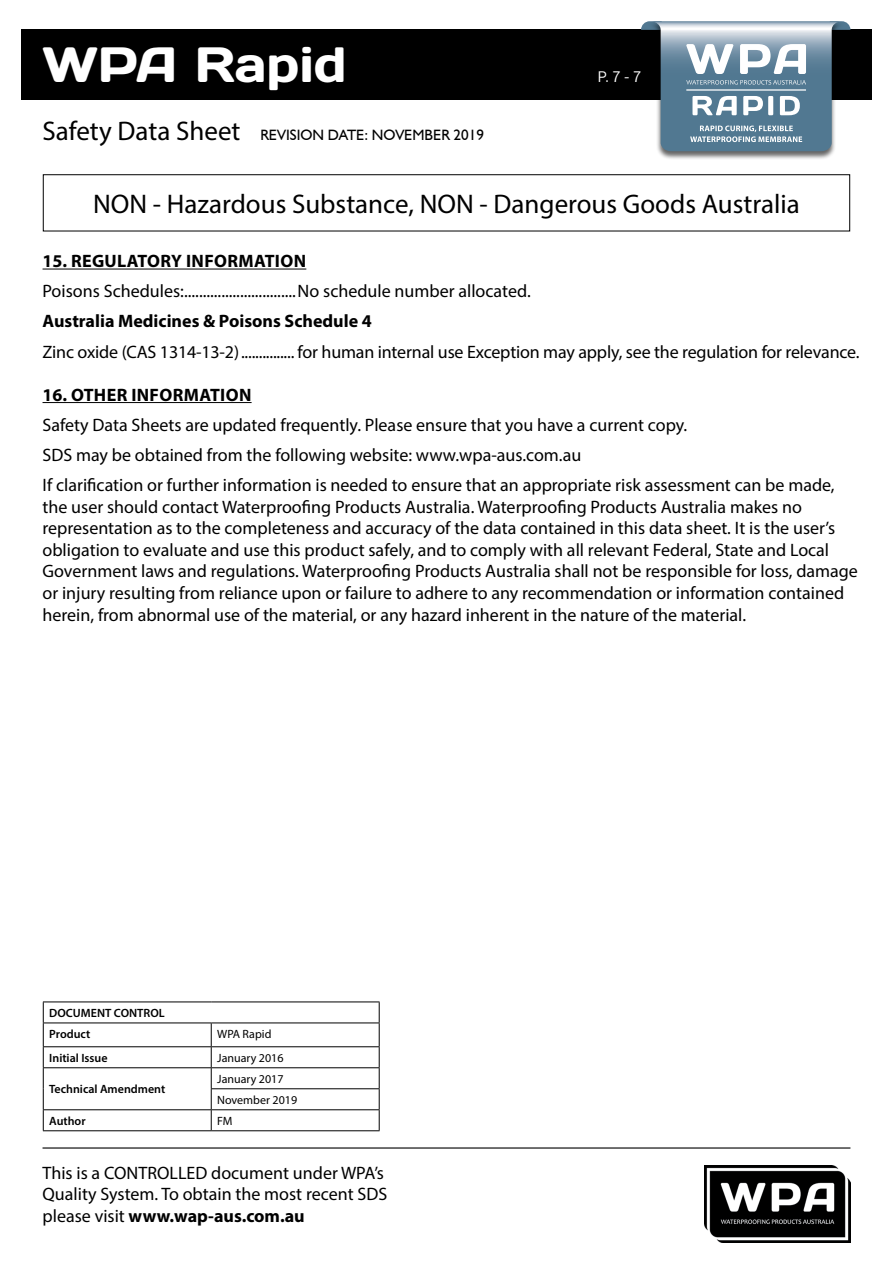
<style>
.page{position:relative;width:893px;height:1263px;background:#fff}
.page>*{position:absolute;margin:0;border:0;box-sizing:border-box;transform-origin:0 0}
.t1{font:49.5px "Days";color:#fff}
.t2{font:27px "Myriad Pro";color:#000}
.t3{font:18px/21.6px "Myriad Pro";color:#000}
.t4{font:700 18px "Myriad Pro";letter-spacing:.02em;color:#000}
.t5{font:700 18px "Myriad Pro";color:#000}
.t6{font:15px "Humanist 521 BT";color:#000}
.t7{font:15px "Flama";color:#fff}
.t8{font:600 12px/21px "Myriad Pro";color:#000}
.t9{font:12px/21px "Myriad Pro";color:#000}
.s1{font-family:"Myriad Pro";font-size:27px}
.s2{font-weight:700}
</style>
<div class="page">
<div style="left:21px;top:30px;width:851px;height:70px;background:#000"></div>
<hr style="left:43px;top:1147px;width:807px;height:1px;background:#000">
<img style="left:704px;top:1165px;width:146px;height:77px">
<div style="left:43px;top:174px;width:807px;height:57px;border:1px solid #000"></div>
<div style="left:647px;top:21px;width:198px;height:139px;background:#000;opacity:.6"></div>
<svg style="left:641px;top:21px;width:209px;height:130px"></svg>
<hr style="left:43px;top:1001px;width:168px;height:1px;background:#000">
<hr style="left:211px;top:1001px;width:169px;height:1px;background:#000">
<hr style="left:43px;top:1022px;width:168px;height:1px;background:#000">
<hr style="left:211px;top:1022px;width:169px;height:1px;background:#000">
<hr style="left:43px;top:1046px;width:168px;height:1px;background:#000">
<hr style="left:211px;top:1046px;width:169px;height:1px;background:#000">
<hr style="left:43px;top:1067px;width:168px;height:1px;background:#000">
<hr style="left:211px;top:1067px;width:169px;height:1px;background:#000">
<hr style="left:211px;top:1088px;width:169px;height:1px;background:#000">
<hr style="left:43px;top:1109px;width:168px;height:1px;background:#000">
<svg style="left:43px;top:1002px;width:1px;height:128px"></svg>
<hr style="left:211px;top:1109px;width:169px;height:1px;background:#000">
<svg style="left:211px;top:1023px;width:1px;height:107px"></svg>
<svg style="left:379px;top:1002px;width:1px;height:128px"></svg>
<hr style="left:43px;top:1130px;width:168px;height:1px;background:#000">
<hr style="left:211px;top:1130px;width:169px;height:1px;background:#000">
<hr style="left:43px;top:269px;width:263px;height:1px;background:#000">
<hr style="left:43px;top:402px;width:209px;height:1px;background:#000">
<h1 class="t1" style="left:43px;top:33px;width:306px">WPA Rapid</h1>
<p class="t6" style="left:43px;top:125px;width:443px"><span class="s1">Safety Data Sheet</span> REVISION DATE: NOVEMBER 2019</p>
<p class="t7" style="left:598px;top:66px;width:45px">P. 7 - 7</p>
<h2 class="t2" style="left:93px;top:187px;width:708px">NON - Hazardous Substance, NON - Dangerous Goods Australia</h2>
<p class="t4" style="left:43px;top:249px;width:265px">15. REGULATORY INFORMATION</p>
<p class="t3" style="left:43px;top:280px;width:490px">Poisons Schedules:..............................No schedule number allocated.</p>
<p class="t5" style="left:43px;top:310px;width:331px">Australia Medicines &amp; Poisons Schedule 4</p>
<p class="t3" style="left:43px;top:340px;width:819px">Zinc oxide (CAS 1314-13-2)............... for human internal use Exception may apply, see the regulation for relevance.</p>
<p class="t4" style="left:43px;top:383px;width:210px">16. OTHER INFORMATION</p>
<p class="t3" style="left:43px;top:409px;width:794px;line-height:30.2px">Safety Data Sheets are updated frequently. Please ensure that you have a current copy.<br>SDS may be obtained from the following website: www.wpa-aus.com.au<br>If clarification or further information is needed to ensure that an appropriate risk assessment can be made,</p>
<p class="t3" style="left:43px;top:495px;width:817px">the user should contact Waterproofing Products Australia. Waterproofing Products Australia makes no representation as to the completeness and accuracy of the data contained in this data sheet. It is the user’s obligation to evaluate and use this product safely, and to comply with all relevant Federal, State and Local Government laws and regulations. Waterproofing Products Australia shall not be responsible for loss, damage or injury resulting from reliance upon or failure to adhere to any recommendation or information contained herein, from abnormal use of the material, or any hazard inherent in the nature of the material.</p>
<p class="t8" style="left:49px;top:1002px;width:117px">DOCUMENT CONTROL<br>Product</p>
<p class="t9" style="left:217px;top:1023px;width:56px">WPA Rapid</p>
<p class="t8" style="left:49px;top:1047px;width:60px">Initial Issue</p>
<p class="t9" style="left:217px;top:1047px;width:68px">January 2016</p>
<p class="t8" style="left:49px;top:1078px;width:117px">Technical Amendment</p>
<p class="t9" style="left:217px;top:1068px;width:82px">January 2017<br>November 2019</p>
<p class="t8" style="left:49px;top:1110px;width:38px">Author</p>
<p class="t9" style="left:217px;top:1110px;width:17px">FM</p>
<p class="t3" style="left:43px;top:1161px;width:346px">This is a CONTROLLED document under WPA’s<br>Quality System. To obtain the most recent SDS please visit <span class="s2">www.wap-aus.com.au</span></p>
</div>
